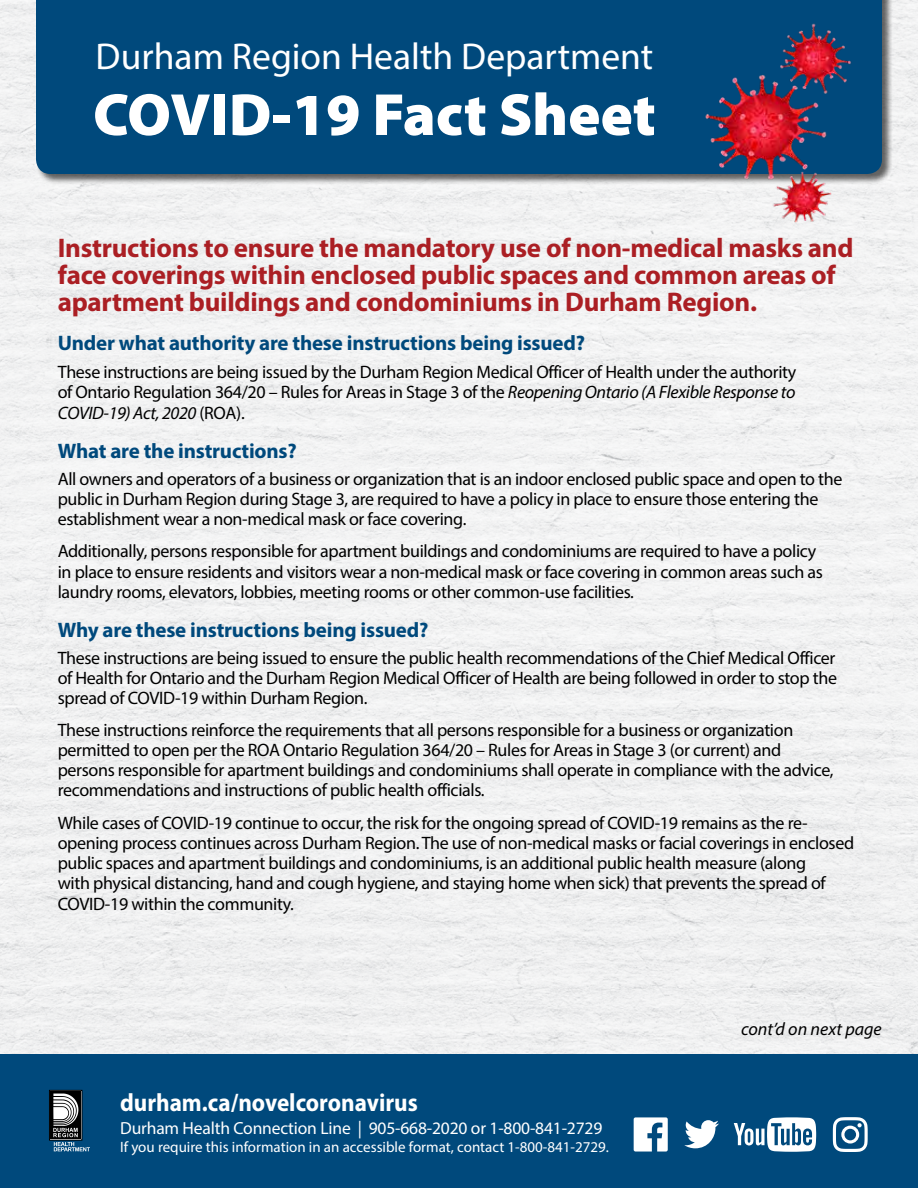
<style>
.page{position:relative;width:918px;height:1188px;background:#fff}
.page>*{position:absolute;margin:0;border:0;box-sizing:border-box;transform-origin:0 0}
.t1{font:900 60px "Myriad Pro";color:#fff}
.t2{font:37.5px "Myriad Pro";color:#fff}
.t3{font:700 27px/27px "Myriad Pro";letter-spacing:-.01em;color:#ab1f24}
.t4{font:700 25.05px "Myriad Pro";color:#fff;scale:.92 1}
.t5{font:700 21px "Myriad Pro";letter-spacing:-.01em;color:#00497c}
.main_text{font:18px/20.2px "Myriad Pro";letter-spacing:-.02em;color:#000}
.t6{font:italic 18px "Myriad Pro";color:#000}
.t7{font:17.55px "Myriad Pro";letter-spacing:-.01em;color:#fff}
.t8{font:15px "Myriad Pro";color:#fff}
.s1{font-style:italic}
</style>
<div class="page">
<img style="left:0;top:0;width:918px;height:1054px">
<div style="left:0;top:1054px;width:918px;height:134px;background:#00497c"></div>
<div style="left:49px;top:1090px;width:33px;height:50px;border:1px solid #000"></div>
<div style="left:51px;top:1091px;width:30px;height:48px;background:#000"></div>
<svg style="left:53px;top:1094px;width:37px;height:57px"></svg>
<svg style="left:634px;top:1117px;width:34px;height:35px"></svg>
<svg style="left:684px;top:1120px;width:35px;height:28px"></svg>
<svg style="left:734px;top:1117px;width:82px;height:35px"></svg>
<svg style="left:833px;top:1117px;width:35px;height:35px"></svg>
<div style="left:36px;top:0;width:857px;height:185px;background:#000;opacity:.6"></div>
<div style="left:36px;top:0;width:846px;height:174px;background:#00497c"></div>
<img style="left:696px;top:18px;width:165px;height:217px">
<h1 class="t2" style="left:96px;top:33px;width:559px">Durham Region Health Department</h1>
<h1 class="t1" style="left:93px;top:81px;width:564px">COVID-19 Fact Sheet</h1>
<h2 class="t3" style="left:58px;top:234px;width:797px">Instructions to ensure the mandatory use of non-medical masks and face coverings within enclosed public spaces and common areas of apartment buildings and condominiums in Durham Region.</h2>
<h3 class="t5" style="left:58px;top:329px;width:529px">Under what authority are these instructions being issued?</h3>
<p class="main_text" style="left:58px;top:362px;width:740px;text-align:justify">These instructions are being issued by the Durham Region Medical Officer of Health under the authority of Ontario Regulation 364/20 – Rules for Areas in Stage 3 of the <span class="s1">Reopening Ontario (A Flexible Response to COVID-19) Act, 2020</span> (ROA).</p>
<h3 class="t5" style="left:58px;top:437px;width:241px">What are the instructions?</h3>
<p class="main_text" style="left:58px;top:469px;width:786px;line-height:19.8px">All owners and operators of a business or organization that is an indoor enclosed public space and open to the public in Durham Region during Stage 3, are required to have a policy in place to ensure those entering the establishment wear a non-medical mask or face covering.</p>
<p class="main_text" style="left:58px;top:541px;width:767px">Additionally, persons responsible for apartment buildings and condominiums are required to have a policy in place to ensure residents and visitors wear a non-medical mask or face covering in common areas such as laundry rooms, elevators, lobbies, meeting rooms or other common-use facilities.</p>
<h3 class="t5" style="left:58px;top:616px;width:372px">Why are these instructions being issued?</h3>
<p class="main_text" style="left:58px;top:648px;width:781px;line-height:19.8px;text-align:justify">These instructions are being issued to ensure the public health recommendations of the Chief Medical Officer of Health for Ontario and the Durham Region Medical Officer of Health are being followed in order to stop the spread of COVID-19 within Durham Region.</p>
<p class="main_text" style="left:58px;top:720px;width:777px">These instructions reinforce the requirements that all persons responsible for a business or organization permitted to open per the ROA Ontario Regulation 364/20 – Rules for Areas in Stage 3 (or current) and persons responsible for apartment buildings and condominiums shall operate in compliance with the advice, recommendations and instructions of public health officials.</p>
<p class="main_text" style="left:58px;top:812px;width:798px">While cases of COVID-19 continue to occur, the risk for the ongoing spread of COVID-19 remains as the re&shy;opening process continues across Durham Region. The use of non-medical masks or facial coverings in enclosed public spaces and apartment buildings and condominiums, is an additional public health measure (along<br>with physical distancing, hand and cough hygiene, and staying home when sick) that prevents the spread of COVID-19 within the community.</p>
<h3 class="t4" style="left:120px;top:1086px;width:325px">durham.ca/novelcoronavirus</h3>
<p class="t7" style="left:120px;top:1117px;width:484px">Durham Health Connection Line | 905-668-2020 or 1-800-841-2729</p>
<p class="t8" style="left:120px;top:1137px;width:490px">If you require this information in an accessible format, contact 1-800-841-2729.</p>
<p class="t6" style="left:741px;top:1018px;width:142px">cont’d on next page</p>
</div>
